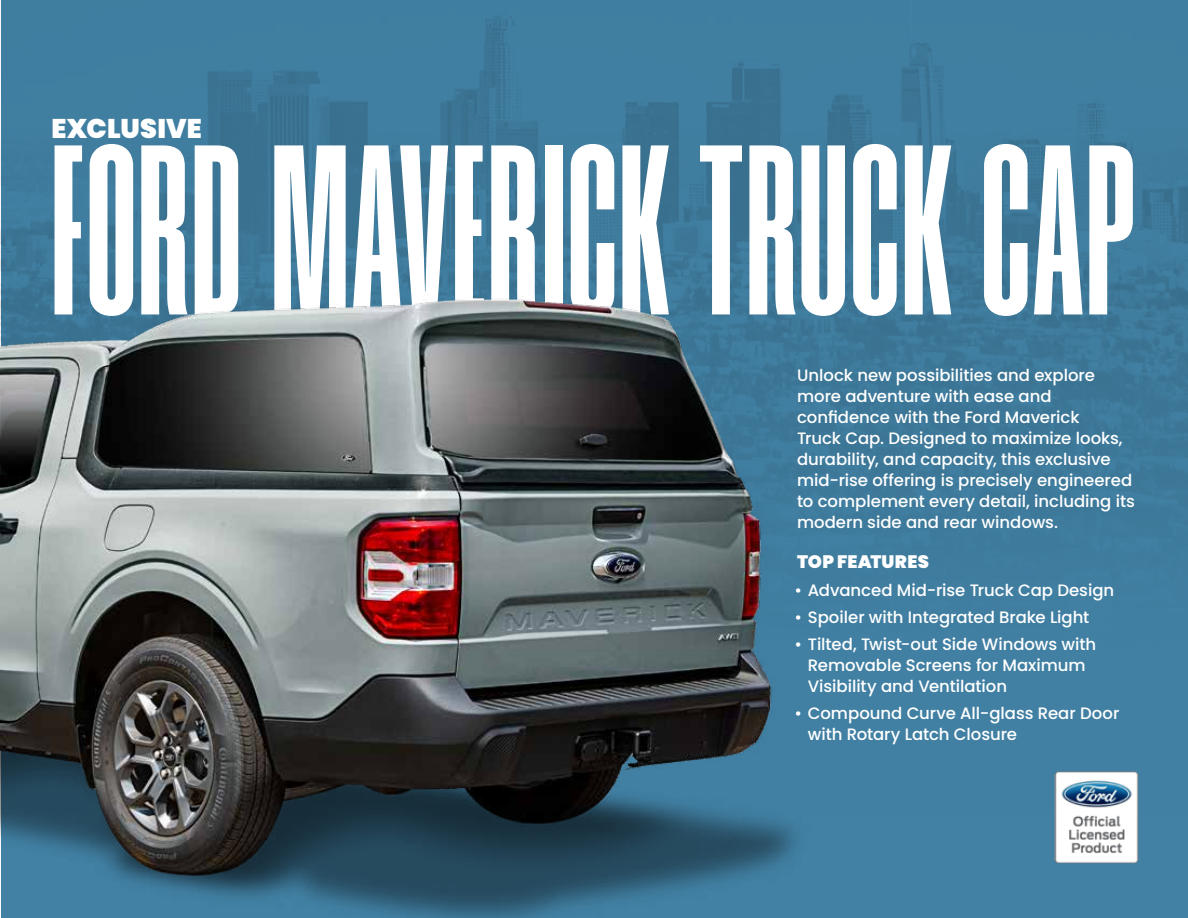
<style>
.page{position:relative;width:1188px;height:918px;background:#fff}
.page>*{position:absolute;margin:0;border:0;box-sizing:border-box;transform-origin:0 0}
.t1{font:241.5px "Humane";letter-spacing:.01em;color:#fff}
.t2{font:900 27px "Poppins";letter-spacing:.005em;color:#fff}
.t3{font:900 18px "Poppins";letter-spacing:.01em;color:#fff}
.t4{font:500 16.5px/21px "Poppins";letter-spacing:-.005em;color:#fff}
</style>
<div class="page">
<div style="left:1px;top:0;width:1187px;height:918px;background:linear-gradient(to right,#3e7a9c,#3f7b9d)"></div>
<img style="left:1055px;top:772px;width:83px;height:91px">
<img style="left:1px;top:237px;width:836px;height:681px">
<h2 class="t2" style="left:51px;top:113px;width:152px">EXCLUSIVE</h2>
<h1 class="t1" style="left:51px;top:103px;width:1086px">FORD MAVERICK TRUCK CAP</h1>
<p class="t4" style="left:797px;top:365px;width:339px">Unlock new possibilities and explore more adventure with ease and confidence with the Ford Maverick<br>Truck Cap. Designed to maximize looks, durability, and capacity, this exclusive mid-rise offering is precisely engineered to complement every detail, including its modern side and rear windows.</p>
<p class="t3" style="left:797px;top:551px;width:133px">TOP FEATURES</p>
<p class="t4" style="left:794px;top:580px;width:321px">• Advanced Mid-rise Truck Cap Design</p>
<p class="t4" style="left:794px;top:607px;width:297px">• Spoiler with Integrated Brake Light</p>
<p class="t4" style="left:808px;top:634px;width:290px;text-indent:-13px">• Tilted, Twist-out Side Windows with<br>Removable Screens for Maximum<br>Visibility and Ventilation</p>
<p class="t4" style="left:808px;top:703px;width:313px;text-indent:-13px">• Compound Curve All-glass Rear Door with Rotary Latch Closure</p>
</div>
